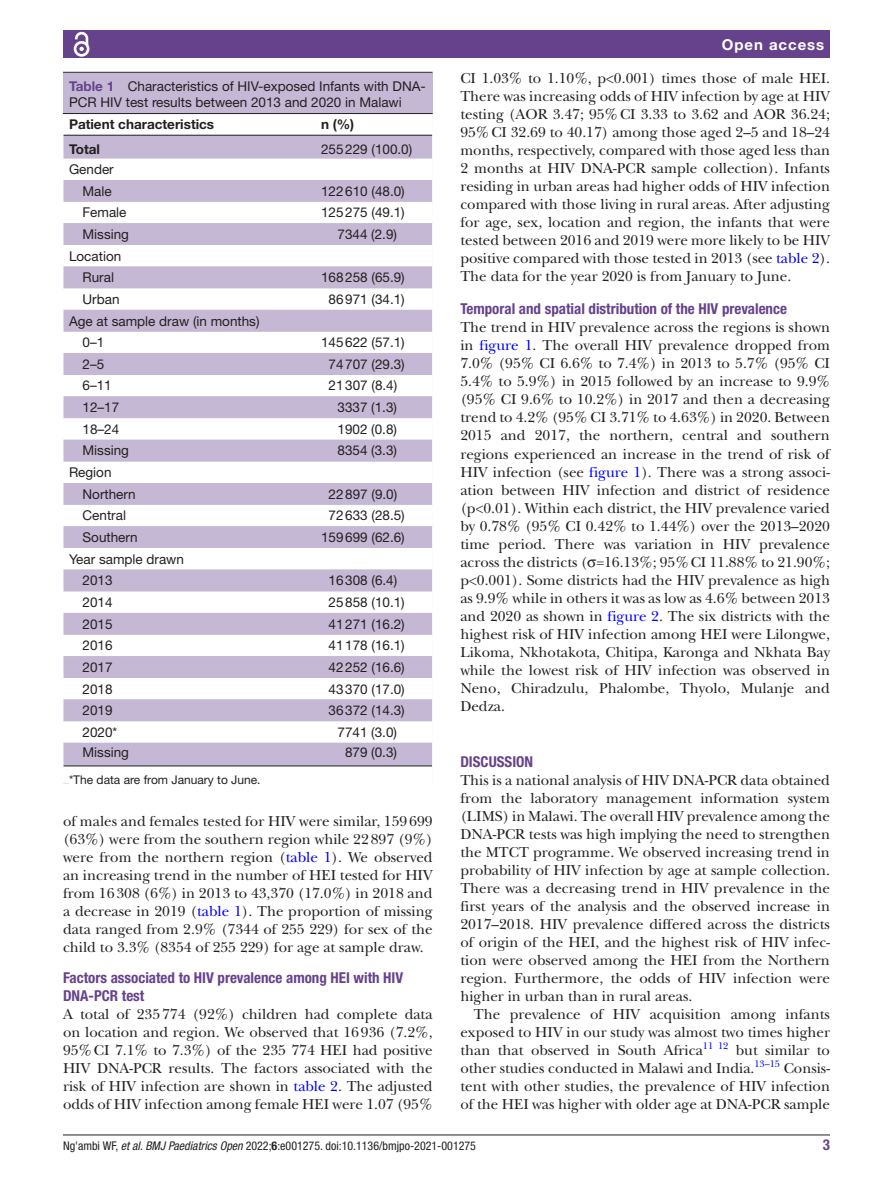
<style>
.page{position:relative;width:893px;height:1191px;background:#fff}
.page>*{position:absolute;margin:0;border:0;box-sizing:border-box;transform-origin:0 0}
.t1{font:15px/18px "New Baskerville";color:#231f20;text-align:justify}
.t2{font:700 condensed 15px/18px "Helvetica Neue LT Std";color:#66428c}
.t3{font:700 15px "Helvetica Neue LT Std";letter-spacing:.065em;color:#fff}
.t4{font:13.5px/21.6px "Helvetica Neue LT Std";color:#231f20}
.t5{font:700 13.5px "Helvetica Neue LT Std";color:#231f20}
.t6{font:condensed 12px "Helvetica Neue LT Std";color:#231f20}
.t7{font:12px "Helvetica Neue LT Std";color:#231f20}
.t8{font:9.9px "New Baskerville";color:#00f}
.s1{font-weight:700;color:#66428c}
.s2{color:#00f}
.s3{font-style:italic}
.s4{font-weight:700}
</style>
<div class="page">
<hr style="left:63px;top:1134px;width:767px;height:1px;background:#231f20">
<div style="left:63px;top:31px;width:767px;height:27px;background:#66428c"></div>
<svg style="left:73px;top:31px;width:17px;height:26px"></svg>
<div style="left:63px;top:73px;width:370px;height:710px;background:#c4b8d4"></div>
<hr style="left:63px;top:72px;width:370px;height:1px;background:#231f20">
<svg style="left:64px;top:114px;width:368px;height:669px;background:#fafafa"></svg>
<svg style="left:64px;top:136px;width:368px;height:629px"></svg>
<hr style="left:63px;top:113px;width:252px;height:1px;background:#231f20">
<hr style="left:63px;top:135px;width:252px;height:1px;background:#231f20">
<hr style="left:315px;top:113px;width:118px;height:1px;background:#231f20">
<hr style="left:315px;top:135px;width:117px;height:1px;background:#231f20">
<hr style="left:63px;top:765px;width:252px;height:1px;background:#231f20">
<hr style="left:315px;top:765px;width:117px;height:1px;background:#231f20">
<svg style="left:63px;top:114px;width:1px;height:669px"></svg>
<svg style="left:432px;top:114px;width:1px;height:668px"></svg>
<hr style="left:69px;top:782px;width:364px;height:2px;background:#fff">
<p class="t4" style="left:69px;top:77px;width:358px;line-height:16.5px"><span class="s1">Table 1</span> Characteristics of HIV-exposed Infants with DNA-<br>PCR HIV test results between 2013 and 2020 in Malawi</p>
<p class="t5" style="left:69px;top:116px;width:147px">Patient characteristics</p>
<p class="t5" style="left:321px;top:116px;width:35px">n (%)</p>
<p class="t5" style="left:69px;top:141px;width:32px">Total</p>
<p class="t4" style="left:321px;top:138px;width:93px">255229 (100.0)</p>
<p class="t4" style="left:69px;top:158px;width:46px;text-align:right">Gender<br>Male</p>
<p class="t4" style="left:321px;top:180px;width:85px">122610 (48.0)</p>
<p class="t4" style="left:82px;top:201px;width:46px">Female</p>
<p class="t4" style="left:321px;top:201px;width:85px">125275 (49.1)</p>
<p class="t4" style="left:82px;top:223px;width:48px">Missing</p>
<p class="t4" style="left:338px;top:223px;width:61px">7344 (2.9)</p>
<p class="t4" style="left:69px;top:245px;width:54px;text-align:center">Location<br>Rural</p>
<p class="t4" style="left:321px;top:266px;width:85px">168258 (65.9)</p>
<p class="t4" style="left:82px;top:288px;width:39px">Urban</p>
<p class="t4" style="left:328px;top:288px;width:78px">86971 (34.1)</p>
<p class="t4" style="left:82px;top:310px;width:179px;text-indent:-14px">Age at sample draw (in months)<br>0–1</p>
<p class="t4" style="left:321px;top:331px;width:85px">145622 (57.1)</p>
<p class="t4" style="left:82px;top:353px;width:23px">2–5</p>
<p class="t4" style="left:328px;top:353px;width:78px">74707 (29.3)</p>
<p class="t4" style="left:82px;top:375px;width:31px">6–11</p>
<p class="t4" style="left:328px;top:375px;width:70px">21307 (8.4)</p>
<p class="t4" style="left:82px;top:396px;width:38px">12–17</p>
<p class="t4" style="left:338px;top:396px;width:61px">3337 (1.3)</p>
<p class="t4" style="left:82px;top:418px;width:38px">18–24</p>
<p class="t4" style="left:338px;top:418px;width:61px">1902 (0.8)</p>
<p class="t4" style="left:82px;top:439px;width:48px">Missing</p>
<p class="t4" style="left:338px;top:439px;width:61px">8354 (3.3)</p>
<p class="t4" style="left:82px;top:461px;width:55px;text-indent:-14px">Region<br>Northern</p>
<p class="t4" style="left:328px;top:483px;width:70px">22897 (9.0)</p>
<p class="t4" style="left:82px;top:504px;width:45px">Central</p>
<p class="t4" style="left:328px;top:504px;width:78px">72633 (28.5)</p>
<p class="t4" style="left:82px;top:526px;width:57px">Southern</p>
<p class="t4" style="left:321px;top:526px;width:85px">159699 (62.6)</p>
<p class="t4" style="left:82px;top:548px;width:103px;text-indent:-14px">Year sample drawn<br>2013</p>
<p class="t4" style="left:328px;top:569px;width:70px">16308 (6.4)</p>
<p class="t4" style="left:82px;top:591px;width:32px">2014</p>
<p class="t4" style="left:328px;top:591px;width:78px">25858 (10.1)</p>
<p class="t4" style="left:82px;top:613px;width:32px">2015</p>
<p class="t4" style="left:328px;top:613px;width:78px">41271 (16.2)</p>
<p class="t4" style="left:82px;top:634px;width:32px">2016</p>
<p class="t4" style="left:328px;top:634px;width:78px">41178 (16.1)</p>
<p class="t4" style="left:82px;top:656px;width:32px">2017</p>
<p class="t4" style="left:328px;top:656px;width:78px">42252 (16.6)</p>
<p class="t4" style="left:82px;top:678px;width:32px">2018</p>
<p class="t4" style="left:328px;top:678px;width:78px">43370 (17.0)</p>
<p class="t4" style="left:82px;top:699px;width:32px">2019</p>
<p class="t4" style="left:328px;top:699px;width:78px">36372 (14.3)</p>
<p class="t4" style="left:82px;top:721px;width:36px">2020*</p>
<p class="t4" style="left:338px;top:721px;width:61px">7741 (3.0)</p>
<p class="t4" style="left:82px;top:741px;width:48px">Missing</p>
<p class="t4" style="left:345px;top:741px;width:54px">879 (0.3)</p>
<p class="t7" style="left:69px;top:772px;width:193px">*The data are from January to June.</p>
<p class="t1" style="left:63px;top:812px;width:371px">of males and females tested for HIV were similar, 159699 (63%) were from the southern region while 22897 (9%) were from the northern region (<span class="s2">table 1</span>). We observed an increasing trend in the number of HEI tested for HIV from 16308 (6%) in 2013 to 43,370 (17.0%) in 2018 and a decrease in 2019 (<span class="s2">table 1</span>). The proportion of missing data ranged from 2.9% (7344 of 255 229) for sex of the child to 3.3% (8354 of 255 229) for age at sample draw.</p>
<p class="t2" style="left:63px;top:968px;width:342px">Factors associated to HIV prevalence among HEI with HIV<br>DNA-PCR test</p>
<p class="t1" style="left:63px;top:1005px;width:371px">A total of 235774 (92%) children had complete data on location and region. We observed that 16936 (7.2%, 95%CI 7.1% to 7.3%) of the 235 774 HEI had positive HIV DNA-PCR results. The factors associated with the risk of HIV infection are shown in <span class="s2">table 2</span>. The adjusted odds of HIV infection among female HEI were 1.07 (95%</p>
<p class="t3" style="left:722px;top:35px;width:104px">Open access</p>
<p class="t1" style="left:460px;top:69px;width:371px">CI 1.03% to 1.10%, p&lt;0.001) times those of male HEI.<br>There was increasing odds of HIV infection by age at HIV testing (AOR 3.47; 95%CI 3.33 to 3.62 and AOR 36.24; 95%CI 32.69 to 40.17) among those aged 2–5 and 18–24 months, respectively, compared with those aged less than 2 months at HIV DNA-PCR sample collection). Infants residing in urban areas had higher odds of HIV infection compared with those living in rural areas. After adjusting for age, sex, location and region, the infants that were tested between 2016 and 2019 were more likely to be HIV positive compared with those tested in 2013 (see <span class="s2">table 2</span>).<br>The data for the year 2020 is from January to June.</p>
<p class="t2" style="left:460px;top:300px;width:328px">Temporal and spatial distribution of the HIV prevalence</p>
<p class="t1" style="left:460px;top:319px;width:371px">The trend in HIV prevalence across the regions is shown in <span class="s2">figure 1</span>. The overall HIV prevalence dropped from 7.0% (95% CI 6.6% to 7.4%) in 2013 to 5.7% (95% CI 5.4% to 5.9%) in 2015 followed by an increase to 9.9% (95% CI 9.6% to 10.2%) in 2017 and then a decreasing trend to 4.2% (95% CI 3.71% to 4.63%) in 2020. Between 2015 and 2017, the northern, central and southern regions experienced an increase in the trend of risk of HIV infection (see <span class="s2">figure 1</span>). There was a strong associ&shy;ation between HIV infection and district of residence (p&lt;0.01). Within each district, the HIV prevalence varied by 0.78% (95% CI 0.42% to 1.44%) over the 2013–2020 time period. There was variation in HIV prevalence across the districts ( =16.13%; 95%CI 11.88% to 21.90%; p&lt;0.001). Some districts had the HIV prevalence as high as 9.9% while in others it was as low as 4.6% between 2013 and 2020 as shown in <span class="s2">figure 2</span>. The six districts with the highest risk of HIV infection among HEI were Lilongwe, Likoma, Nkhotakota, Chitipa, Karonga and Nkhata Bay while the lowest risk of HIV infection was observed in Neno, Chiradzulu, Phalombe, Thyolo, Mulanje and Dedza.</p>
<p class="t2" style="left:460px;top:752px;width:74px">DISCUSSION</p>
<p class="t1" style="left:460px;top:771px;width:371px">This is a national analysis of HIV DNA-PCR data obtained from the laboratory management information system (LIMS) in Malawi. The overall HIV prevalence among the DNA-PCR tests was high implying the need to strengthen the MTCT programme. We observed increasing trend in probability of HIV infection by age at sample collection.<br>There was a decreasing trend in HIV prevalence in the first years of the analysis and the observed increase in 2017–2018. HIV prevalence differed across the districts of origin of the HEI, and the highest risk of HIV infec&shy;tion were observed among the HEI from the Northern region. Furthermore, the odds of HIV infection were higher in urban than in rural areas.</p>
<p class="t1" style="left:460px;top:1005px;width:371px;text-indent:14px">The prevalence of HIV acquisition among infants exposed to HIV in our study was almost two times higher than that observed in South Africa</p>
<p class="t8" style="left:703px;top:1039px;width:27px">11 12</p>
<p class="t1" style="left:460px;top:1041px;width:371px;text-indent:276px">but similar to other studies conducted in Malawi and India.</p>
<p class="t8" style="left:754px;top:1057px;width:27px">13–15</p>
<p class="t1" style="left:460px;top:1059px;width:371px;text-indent:323px">Consis&shy;tent with other studies, the prevalence of HIV infection of the HEI was higher with older age at DNA-PCR sample</p>
<p class="t6" style="left:63px;top:1138px;width:415px">Ng'ambi WF, <span class="s3">et al</span>. <span class="s3">BMJ Paediatrics Open</span> 2022;<span class="s4">6</span>:e001275. doi:10.1136/bmjpo-2021-001275</p>
<p class="t2" style="left:823px;top:1135px;width:9px">3</p>
</div>
